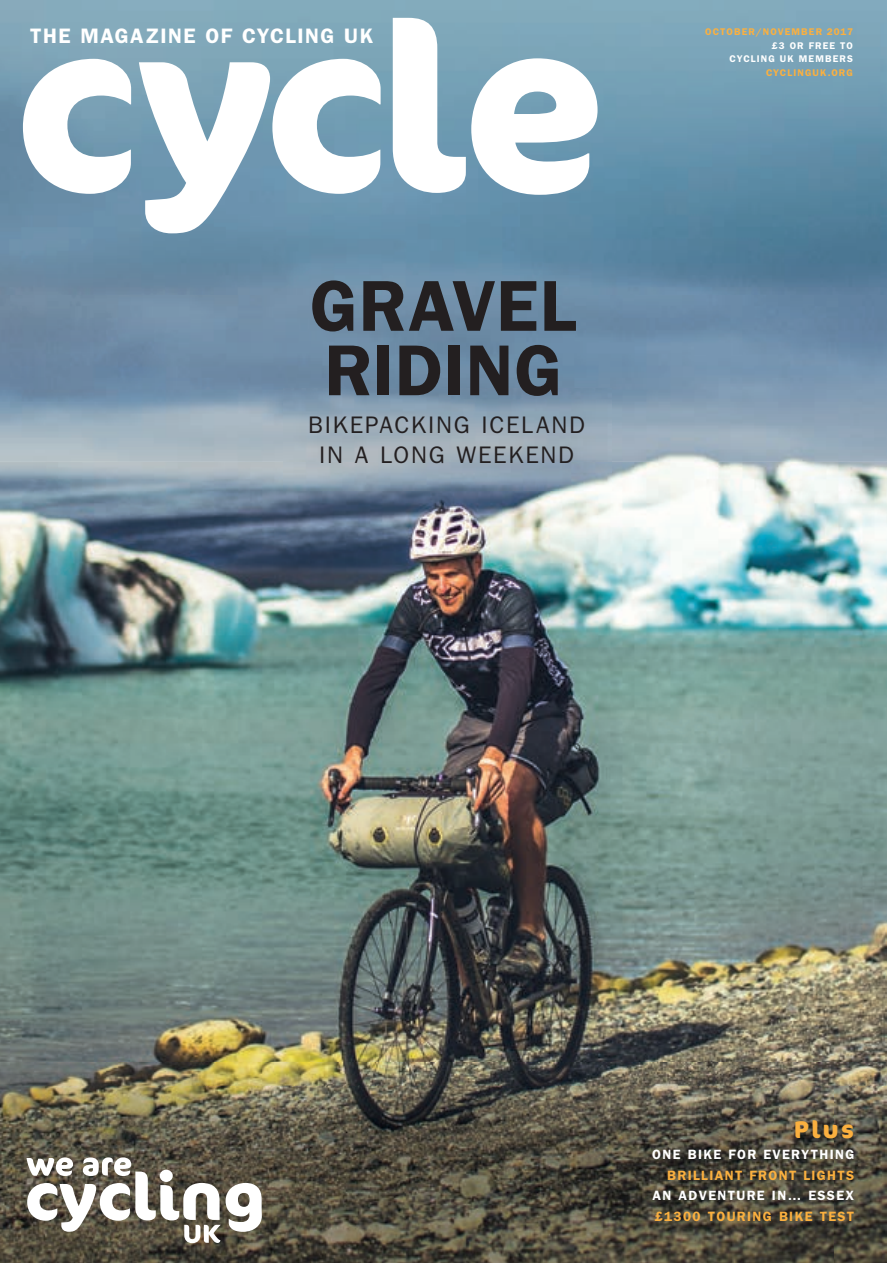
<style>
.page{position:relative;width:887px;height:1263px;background:#fff}
.page>*{position:absolute;margin:0;border:0;box-sizing:border-box;transform-origin:0 0}
.t1{font:700 234px "Cocon Pro";letter-spacing:-.025em;color:#fff}
.t2{font:600 72.3px/64.3px "Franklin Gothic";letter-spacing:.01em;color:#231f20}
.t3{font:24px/29.4px "Franklin Gothic";letter-spacing:.075em;color:#231f20;text-align:center}
.t4{font:700 24px "Cocon Pro";color:#fbb03f}
.t5{font:600 21px "Franklin Gothic";letter-spacing:.07em;color:#fff}
.t6{font:600 13.5px "Franklin Gothic";letter-spacing:.1em;color:#fbb03f}
.t7{font:600 13.5px "Franklin Gothic";letter-spacing:.1em;color:#fff}
.t8{font:600 9.75px "Franklin Gothic";letter-spacing:.115em;color:#fbb03f}
.t9{font:600 9.75px/13.5px "Franklin Gothic";letter-spacing:.115em;color:#fff;text-align:right}
</style>
<div class="page">
<img style="left:0;top:462px;width:886px;height:600px">
<img style="left:0;top:1062px;width:886px;height:201px">
<img style="left:0;top:0;width:886px;height:462px">
<img style="left:283px;top:388px;width:327px;height:102px">
<svg style="left:27px;top:1157px;width:235px;height:86px"></svg>
<h1 class="t1" style="left:14px;top:-53px;width:593px">cycle</h1>
<h3 class="t5" style="left:30px;top:24px;width:344px">THE MAGAZINE OF CYCLING UK</h3>
<p class="t8" style="left:704px;top:26px;width:149px">OCTOBER/NOVEMBER 2017</p>
<p class="t9" style="left:729px;top:38px;width:125px">£3 OR FREE TO<br>CYCLING UK MEMBERS</p>
<p class="t8" style="left:765px;top:67px;width:88px">CYCLINGUK.ORG</p>
<h2 class="t2" style="left:310px;top:272px;width:267px">GRAVEL<br>RIDING</h2>
<h3 class="t3" style="left:308px;top:410px;width:278px">BIKEPACKING ICELAND<br>IN A LONG WEEKEND</h3>
<h3 class="t4" style="left:793px;top:1113px;width:61px">Plus</h3>
<p class="t7" style="left:652px;top:1146px;width:203px">ONE BIKE FOR EVERYTHING</p>
<p class="t6" style="left:667px;top:1167px;width:188px">BRILLIANT FRONT LIGHTS</p>
<p class="t7" style="left:652px;top:1187px;width:203px">AN ADVENTURE IN… ESSEX</p>
<p class="t6" style="left:654px;top:1208px;width:201px">£1300 TOURING BIKE TEST</p>
</div>
